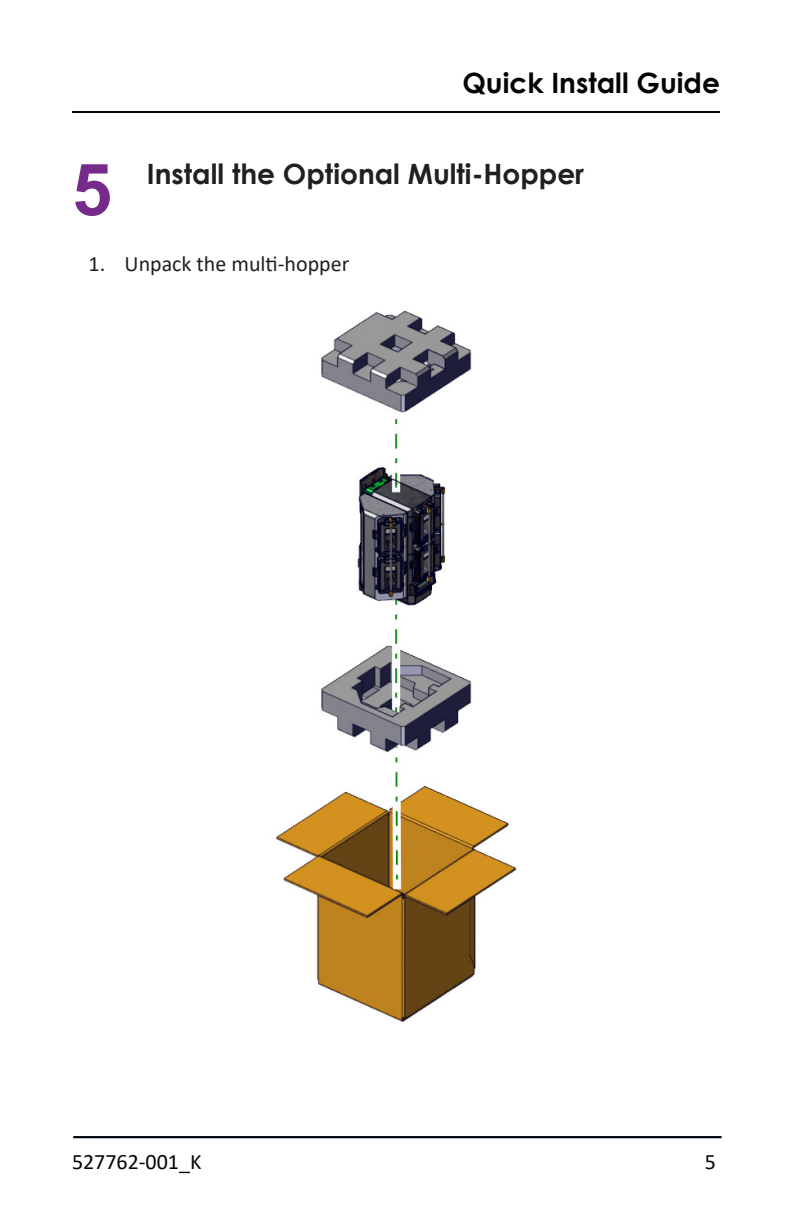
<style>
.page{position:relative;width:792px;height:1224px;background:#fff}
.page>*{position:absolute;margin:0;border:0;box-sizing:border-box;transform-origin:0 0}
.LargeNumber{font:700 72px "Arial";color:#762b8a}
.Heading{font:700 28px "Century Gothic";color:#231f20}
.t1{font:700 28px "Century Gothic";color:#040503}
.t2{font:22px "Calibri";color:#231f20}
.t3{font:22px "Calibri";color:#040503}
</style>
<div class="page">
<img style="left:276px;top:310px;width:241px;height:713px">
<hr style="left:72px;top:111px;width:648px;height:2px;background:#040503">
<hr style="left:73px;top:1136px;width:648px;height:2px;background:#040503">
<p class="LargeNumber" style="left:72px;top:139px;width:42px">5</p>
<p class="t1" style="left:462px;top:62px;width:259px">Quick Install Guide</p>
<p class="Heading" style="left:147px;top:152px;width:439px">Install the Optional Multi-Hopper</p>
<p class="t2" style="left:89px;top:249px;width:262px">1. Unpack the multi-hopper</p>
<p class="t3" style="left:72px;top:1146px;width:131px">527762-001_K</p>
<p class="t3" style="left:705px;top:1146px;width:13px">5</p>
</div>
